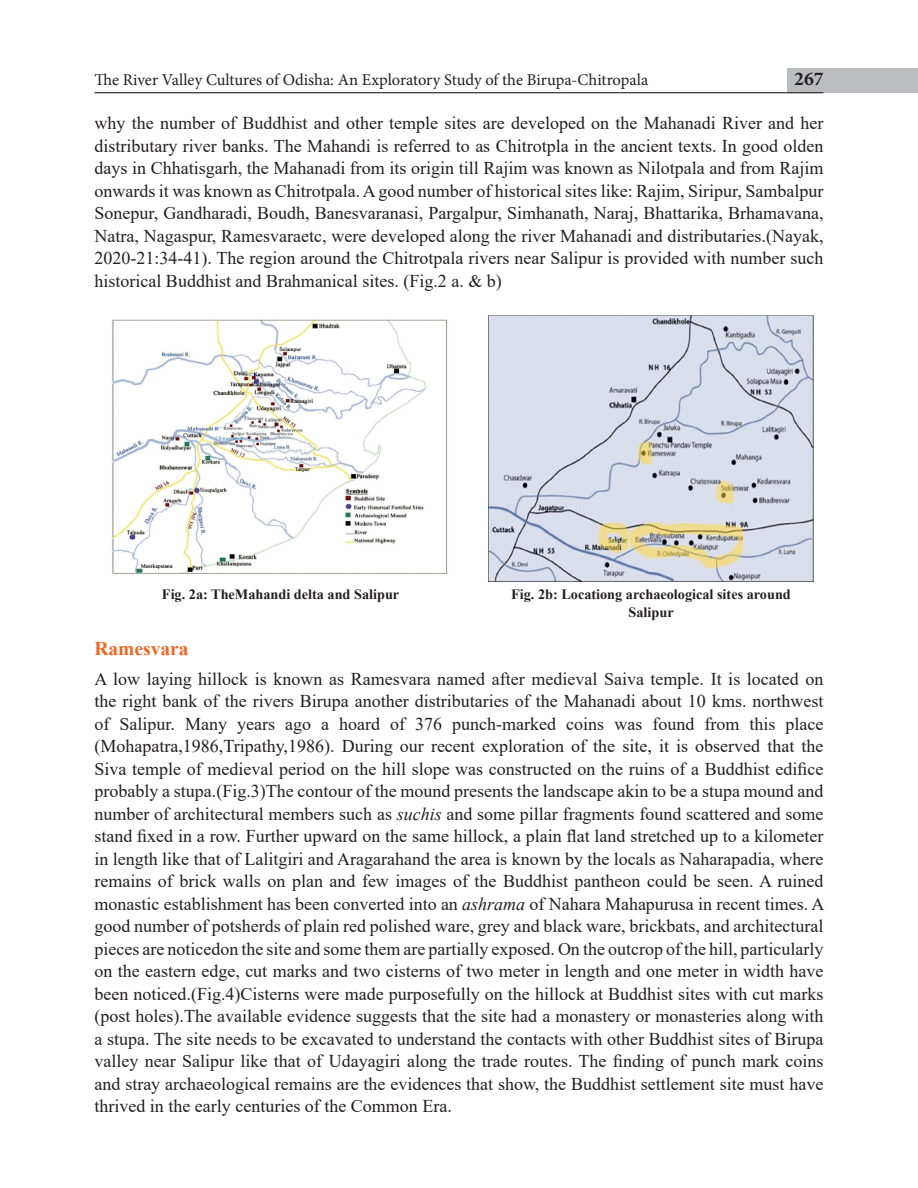
<style>
.page{position:relative;width:918px;height:1188px;background:#fff}
.page>*{position:absolute;margin:0;border:0;box-sizing:border-box;transform-origin:0 0}
.sub_head_1{font:700 19.5px "Times New Roman";color:#f06422}
.t1{font:700 19.5px "Minion Pro";color:#231f20}
.Body_left{font:18px/22.5px "Times New Roman";color:#231f20;text-align:justify}
.Body_text{font:18px/22.5px "Times New Roman";color:#231f20;text-align:justify}
.t2{font:16.5px "Minion Pro";color:#231f20}
.t3{font:700 14.25px/17.9px "Times New Roman";color:#231f20;text-align:center}
.s1{font-style:italic}
</style>
<div class="page">
<div style="left:788px;top:68px;width:130px;height:25px;background:#bcbdc0"></div>
<hr style="left:94px;top:92px;width:730px;height:1px;background:#231f20">
<img style="left:112px;top:319px;width:336px;height:255px">
<img style="left:489px;top:315px;width:324px;height:267px">
<p class="t2" style="left:94px;top:68px;width:555px">The River Valley Cultures of Odisha: An Exploratory Study of the Birupa-Chitropala</p>
<p class="t1" style="left:794px;top:65px;width:31px">267</p>
<p class="Body_text" style="left:94px;top:112px;width:731px">why the number of Buddhist and other temple sites are developed on the Mahanadi River and her distributary river banks. The Mahandi is referred to as Chitrotpla in the ancient texts. In good olden days in Chhatisgarh, the Mahanadi from its origin till Rajim was known as Nilotpala and from Rajim onwards it was known as Chitrotpala. A good number of historical sites like: Rajim, Siripur, Sambalpur Sonepur, Gandharadi, Boudh, Banesvaranasi, Pargalpur, Simhanath, Naraj, Bhattarika, Brhamavana, Natra, Nagaspur, Ramesvaraetc, were developed along the river Mahanadi and distributaries.(Nayak, 2020-21:34-41). The region around the Chitrotpala rivers near Salipur is provided with number such historical Buddhist and Brahmanical sites. (Fig.2 a. &amp; b)</p>
<p class="t3" style="left:162px;top:585px;width:239px">Fig. 2a: TheMahandi delta and Salipur</p>
<p class="t3" style="left:511px;top:585px;width:281px">Fig. 2b: Locationg archaeological sites around<br>Salipur</p>
<p class="sub_head_1" style="left:94px;top:634px;width:96px">Ramesvara</p>
<p class="Body_left" style="left:94px;top:667px;width:732px">A low laying hillock is known as Ramesvara named after medieval Saiva temple. It is located on the right bank of the rivers Birupa another distributaries of the Mahanadi about 10 kms. northwest of Salipur. Many years ago a hoard of 376 punch-marked coins was found from this place (Mohapatra,1986,Tripathy,1986). During our recent exploration of the site, it is observed that the Siva temple of medieval period on the hill slope was constructed on the ruins of a Buddhist edifice probably a stupa.(Fig.3)The contour of the mound presents the landscape akin to be a stupa mound and number of architectural members such as <span class="s1">suchis</span> and some pillar fragments found scattered and some stand fixed in a row. Further upward on the same hillock, a plain flat land stretched up to a kilometer in length like that of Lalitgiri and Aragarahand the area is known by the locals as Naharapadia, where remains of brick walls on plan and few images of the Buddhist pantheon could be seen. A ruined monastic establishment has been converted into an <span class="s1">ashrama</span> of Nahara Mahapurusa in recent times. A good number of potsherds of plain red polished ware, grey and black ware, brickbats, and architectural pieces are noticedon the site and some them are partially exposed. On the outcrop of the hill, particularly on the eastern edge, cut marks and two cisterns of two meter in length and one meter in width have been noticed.(Fig.4)Cisterns were made purposefully on the hillock at Buddhist sites with cut marks (post holes).The available evidence suggests that the site had a monastery or monasteries along with a stupa. The site needs to be excavated to understand the contacts with other Buddhist sites of Birupa valley near Salipur like that of Udayagiri along the trade routes. The finding of punch mark coins and stray archaeological remains are the evidences that show, the Buddhist settlement site must have thrived in the early centuries of the Common Era.</p>
</div>
